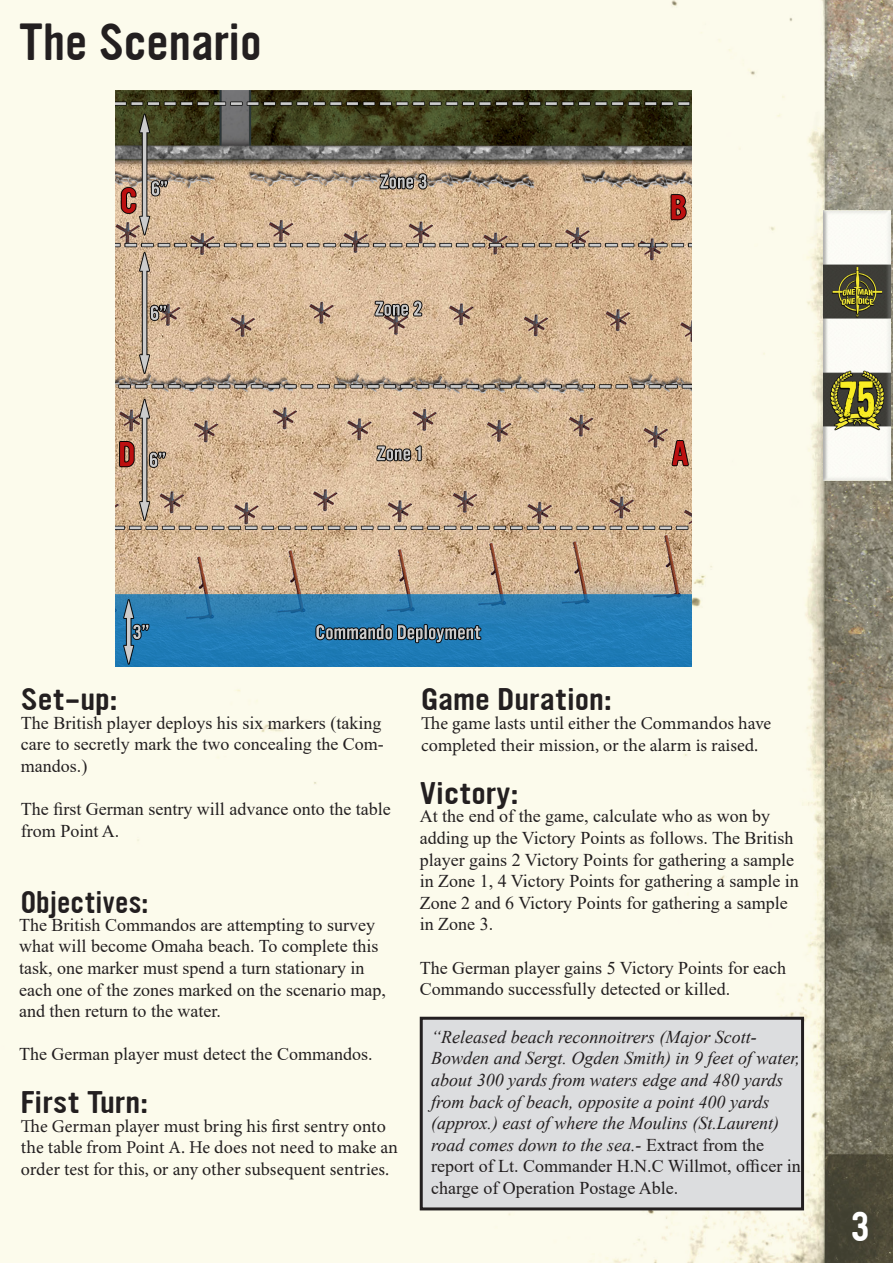
<style>
.page{position:relative;width:893px;height:1263px;background:#fff}
.page>*{position:absolute;margin:0;border:0;box-sizing:border-box;transform-origin:0 0}
.t1{font:45px "Ultramagnetic";color:#231f20}
.t2{font:36px "Ultramagnetic";color:#fff}
.t3{font:27px "Ultramagnetic";color:#231f20;scale:1.11 1}
.t4{font:27px "Ultramagnetic";color:#231f20}
.t5{font:18px/21.6px "Times New Roman";color:#231f20}
.t6{font:italic 18px/21.6px "Times New Roman";color:#231f20}
.t7{font:18px/21.6px "Minion Pro";letter-spacing:-.005em;color:#231f20}
.s1{font-style:normal}
</style>
<div class="page">
<img style="left:0;top:0;width:893px;height:1263px">
<img style="left:823px;top:210px;width:68px;height:270px">
<div style="left:421px;top:1018px;width:381px;height:191px;background:#dcdddf"></div>
<div style="left:420px;top:1017px;width:384px;height:193px;border:3px solid #231f20"></div>
<img style="left:116px;top:90px;width:575px;height:576px">
<p class="t1" style="left:19px;top:10px;width:244px">The Scenario</p>
<p class="t3" style="left:21px;top:680px;width:89px">Set-up:</p>
<p class="t5" style="left:21px;top:711px;width:364px">The British player deploys his six markers (taking care to secretly mark the two concealing the Com&shy;mandos.)</p>
<p class="t5" style="left:21px;top:798px;width:371px">The first German sentry will advance onto the table from Point A.</p>
<p class="t4" style="left:21px;top:882px;width:129px">Objectives:</p>
<p class="t5" style="left:19px;top:913px;width:368px">The British Commandos are attempting to survey what will become Omaha beach. To complete this task, one marker must spend a turn stationary in each one of the zones marked on the scenario map, and then return to the water.</p>
<p class="t5" style="left:19px;top:1043px;width:355px">The German player must detect the Commandos.</p>
<p class="t3" style="left:21px;top:1083px;width:116px">First Turn:</p>
<p class="t7" style="left:21px;top:1115px;width:379px">The German player must bring his first sentry onto the table from Point A. He does not need to make an order test for this, or any other subsequent sentries.</p>
<p class="t3" style="left:421px;top:680px;width:173px">Game Duration:</p>
<p class="t7" style="left:421px;top:713px;width:352px">The game lasts until either the Commandos have completed their mission, or the alarm is raised.</p>
<p class="t3" style="left:420px;top:774px;width:90px">Victory:</p>
<p class="t5" style="left:420px;top:805px;width:381px">At the end of the game, calculate who as won by adding up the Victory Points as follows. The British player gains 2 Victory Points for gathering a sample in Zone 1, 4 Victory Points for gathering a sample in Zone 2 and 6 Victory Points for gathering a sample in Zone 3.</p>
<p class="t5" style="left:420px;top:956px;width:368px">The German player gains 5 Victory Points for each<br>Commando successfully detected or killed.</p>
<p class="t6" style="left:431px;top:1025px;width:327px">“Released beach reconnoitrers (Major Scott-</p>
<p class="t6" style="left:431px;top:1047px;width:371px">Bowden and Sergt. Ogden Smith) in 9 feet of water, about 300 yards from waters edge and 480 yards from back of beach, opposite a point 400 yards (approx.) east of where the Moulins (St.Laurent) road comes down to the sea.- <span class="s1">Extract from the report of Lt. Commander H.N.C Willmot, officer in charge of Operation Postage Able.</span></p>
<h2 class="t2" style="left:850px;top:1201px;width:21px">3</h2>
</div>
